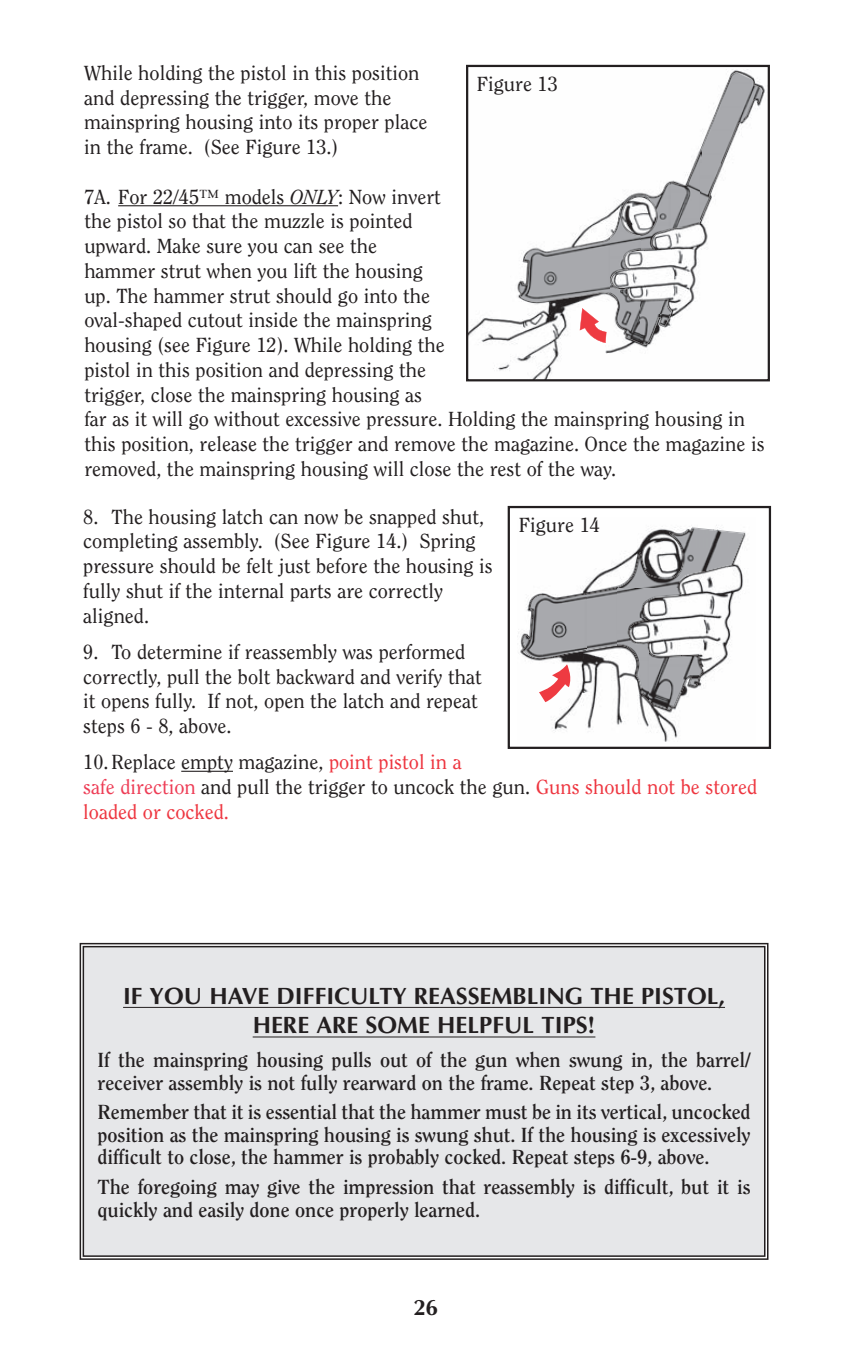
<style>
.page{position:relative;width:851px;height:1357px;background:#fff}
.page>*{position:absolute;margin:0;border:0;box-sizing:border-box;transform-origin:0 0}
.t1{font:700 23.62px/29.5px "Optima";color:#231f20;text-align:center}
.t2{font:700 22.5px "Optima";color:#231f20}
.t3{font:20.25px/24.8px "Clearface";color:#231f20}
.t4{font:700 20.25px/22.5px "Clearface";letter-spacing:-.005em;color:#231f20}
.s1{font-style:italic}
.s2{color:#ee3640}
.s3{color:#ee3d56}
</style>
<div class="page">
<hr style="left:181px;top:771px;width:52px;height:1px;background:#231f20">
<div style="left:83px;top:946px;width:681px;height:310px;background:#e6e7e9"></div>
<div style="left:80px;top:943px;width:688px;height:317px;border:2px solid #231f20"></div>
<div style="left:83px;top:946px;width:682px;height:311px;border:2px solid #231f20"></div>
<hr style="left:123px;top:1007px;width:602px;height:1px;background:#231f20">
<hr style="left:253px;top:1036px;width:342px;height:1px;background:#231f20">
<img style="left:517px;top:525px;width:229px;height:217px">
<img style="left:713px;top:528px;width:30px;height:61px">
<img style="left:523px;top:594px;width:62px;height:55px">
<img style="left:617px;top:619px;width:64px;height:91px">
<img style="left:617px;top:619px;width:32px;height:83px">
<img style="left:649px;top:651px;width:53px;height:58px">
<img style="left:617px;top:527px;width:96px;height:92px">
<img style="left:713px;top:529px;width:32px;height:42px">
<img style="left:585px;top:586px;width:32px;height:65px">
<img style="left:529px;top:593px;width:57px;height:26px">
<img style="left:522px;top:619px;width:32px;height:40px">
<img style="left:553px;top:649px;width:33px;height:9px">
<img style="left:681px;top:654px;width:22px;height:40px">
<svg style="left:539px;top:664px;width:34px;height:38px"></svg>
<div style="left:507px;top:506px;width:264px;height:243px;border:2px solid #231f20"></div>
<hr style="left:118px;top:205px;width:172px;height:1px;background:#231f20">
<hr style="left:290px;top:205px;width:48px;height:1px;background:#231f20">
<img style="left:469px;top:69px;width:296px;height:309px">
<img style="left:701px;top:73px;width:60px;height:91px">
<img style="left:670px;top:150px;width:31px;height:80px">
<img style="left:640px;top:183px;width:30px;height:67px">
<img style="left:701px;top:163px;width:21px;height:57px">
<img style="left:518px;top:238px;width:91px;height:54px">
<img style="left:661px;top:299px;width:10px;height:46px">
<img style="left:640px;top:198px;width:21px;height:53px">
<img style="left:609px;top:216px;width:31px;height:128px">
<img style="left:526px;top:237px;width:83px;height:17px">
<img style="left:518px;top:254px;width:30px;height:49px">
<img style="left:548px;top:292px;width:61px;height:10px">
<img style="left:640px;top:299px;width:21px;height:46px">
<svg style="left:579px;top:308px;width:27px;height:35px"></svg>
<img style="left:619px;top:194px;width:30px;height:28px">
<img style="left:619px;top:196px;width:29px;height:27px">
<div style="left:466px;top:65px;width:304px;height:316px;border:2px solid #231f20"></div>
<p class="t3" style="left:84px;top:62px;width:344px">While holding the pistol in this position and depressing the trigger, move the mainspring housing into its proper place in the frame. (See Figure 13.)</p>
<p class="t3" style="left:84px;top:185px;width:681px">7A. For 22/45™ models <span class="s1">ONLY</span>: Now invert<br>the pistol so that the muzzle is pointed<br>upward. Make sure you can see the<br>hammer strut when you lift the housing<br>up. The hammer strut should go into the<br>oval-shaped cutout inside the mainspring<br>housing (see Figure 12). While holding the<br>pistol in this position and depressing the<br>trigger, close the mainspring housing as<br>far as it will go without excessive pressure. Holding the mainspring housing in this position, release the trigger and remove the magazine. Once the magazine is removed, the mainspring housing will close the rest of the way.</p>
<p class="t3" style="left:477px;top:72px;width:82px">Figure 13</p>
<p class="t3" style="left:83px;top:505px;width:411px">8. The housing latch can now be snapped shut, completing assembly. (See Figure 14.) Spring pressure should be felt just before the housing is fully shut if the internal parts are correctly aligned.</p>
<p class="t3" style="left:83px;top:640px;width:400px">9. To determine if reassembly was performed correctly, pull the bolt backward and verify that it opens fully. If not, open the latch and repeat steps 6 - 8, above.</p>
<p class="t3" style="left:83px;top:751px;width:675px">10. Replace empty magazine, <span class="s2">point pistol in a<br></span><span class="s3">safe direction</span> and pull the trigger to uncock the gun. <span class="s2">Guns should not be stored loaded or cocked.</span></p>
<p class="t3" style="left:519px;top:513px;width:82px">Figure 14</p>
<p class="t1" style="left:123px;top:981px;width:603px">IF YOU HAVE DIFFICULTY REASSEMBLING THE PISTOL,<br>HERE ARE SOME HELPFUL TIPS!</p>
<p class="t4" style="left:98px;top:1050px;width:654px">If the mainspring housing pulls out of the gun when swung in, the barrel/ receiver assembly is not fully rearward on the frame. Repeat step 3, above.</p>
<p class="t4" style="left:97px;top:1102px;width:654px;text-align:justify">Remember that it is essential that the hammer must be in its vertical, uncocked position as the mainspring housing is swung shut. If the housing is excessively difficult to close, the hammer is probably cocked. Repeat steps 6-9, above.</p>
<p class="t4" style="left:97px;top:1177px;width:654px">The foregoing may give the impression that reassembly is difficult, but it is quickly and easily done once properly learned.</p>
<p class="t2" style="left:413px;top:1294px;width:27px">26</p>
</div>
